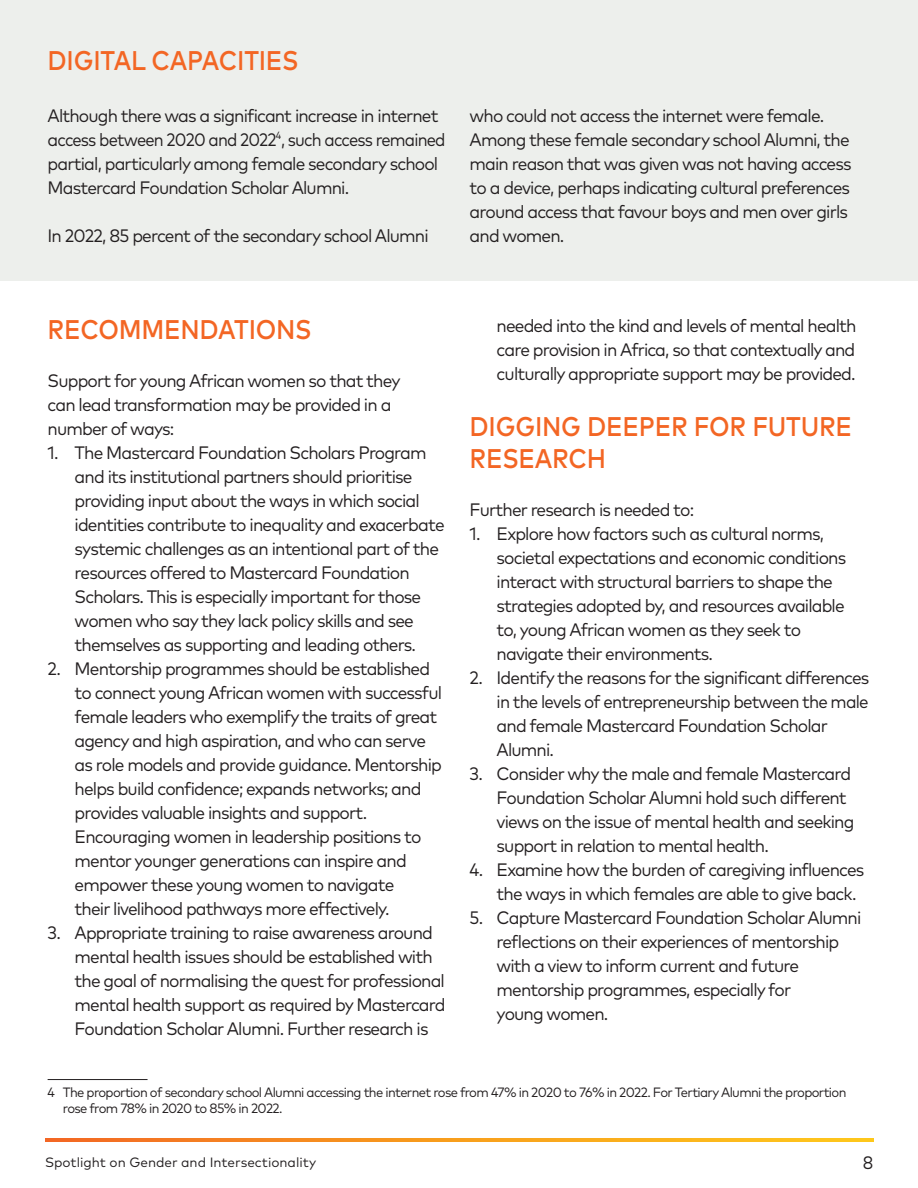
<style>
.page{position:relative;width:918px;height:1188px;background:#fff}
.page>*{position:absolute;margin:0;border:0;box-sizing:border-box;transform-origin:0 0}
.t1{font:500 27px/32.4px "Mark Pro";letter-spacing:-.01em;color:#f36624;scale:.9 1}
.t2{font:18px/24px "Mark Pro";letter-spacing:-.05em;color:#231f20;scale:.96 1}
.t3{font:18px "Mark Pro";letter-spacing:-.05em;color:#231f20;scale:.93 1}
.t4{font:13.5px/16.5px "Mark Pro";letter-spacing:-.05em;color:#231f20;scale:.96 1}
.t5{font:13.5px "Mark Pro";color:#231f20}
</style>
<div class="page">
<div style="left:0;top:0;width:918px;height:280px;background:#edefec"></div>
<hr style="left:48px;top:1079px;width:100px;height:1px;background:#231f20">
<svg style="left:45px;top:1138px;width:828px;height:3px;background:#f89b1e"></svg>
<h1 class="t1" style="left:48px;top:42px;width:280px">DIGITAL CAPACITIES</h1>
<p class="t2" style="left:48px;top:103px;width:416px">Although there was a significant increase in internet access between 2020 and 2022<sup>4</sup>, such access remained partial, particularly among female secondary school Mastercard Foundation Scholar Alumni.</p>
<p class="t2" style="left:48px;top:223px;width:399px">In 2022, 85 percent of the secondary school Alumni</p>
<p class="t2" style="left:470px;top:103px;width:399px">who could not access the internet were female.<br>Among these female secondary school Alumni, the main reason that was given was not having access to a device, perhaps indicating cultural preferences around access that favour boys and men over girls and women.</p>
<h1 class="t1" style="left:48px;top:311px;width:295px">RECOMMENDATIONS</h1>
<p class="t2" style="left:48px;top:367px;width:369px">Support for young African women so that they can lead transformation may be provided in a number of ways:</p>
<p class="t2" style="left:75px;top:439px;width:387px;text-indent:-27px">1. The Mastercard Foundation Scholars Program and its institutional partners should prioritise providing input about the ways in which social identities contribute to inequality and exacerbate systemic challenges as an intentional part of the resources offered to Mastercard Foundation Scholars. This is especially important for those women who say they lack policy skills and see themselves as supporting and leading others.</p>
<p class="t2" style="left:75px;top:655px;width:384px;text-indent:-27px">2. Mentorship programmes should be established to connect young African women with successful female leaders who exemplify the traits of great agency and high aspiration, and who can serve as role models and provide guidance. Mentorship helps build confidence; expands networks; and provides valuable insights and support.<br>Encouraging women in leadership positions to mentor younger generations can inspire and empower these young women to navigate<br>their livelihood pathways more effectively.</p>
<p class="t2" style="left:75px;top:919px;width:388px;text-indent:-27px">3. Appropriate training to raise awareness around mental health issues should be established with the goal of normalising the quest for professional mental health support as required by Mastercard Foundation Scholar Alumni. Further research is</p>
<p class="t2" style="left:497px;top:312px;width:376px;text-align:justify">needed into the kind and levels of mental health care provision in Africa, so that contextually and culturally appropriate support may be provided.</p>
<h1 class="t1" style="left:470px;top:408px;width:426px">DIGGING DEEPER FOR FUTURE<br>RESEARCH</h1>
<p class="t2" style="left:470px;top:497px;width:235px">Further research is needed to:</p>
<p class="t2" style="left:497px;top:521px;width:366px;text-indent:-27px">1. Explore how factors such as cultural norms, societal expectations and economic conditions interact with structural barriers to shape the strategies adopted by, and resources available to, young African women as they seek to navigate their environments.</p>
<p class="t2" style="left:497px;top:665px;width:390px;text-indent:-27px">2. Identify the reasons for the significant differences in the levels of entrepreneurship between the male and female Mastercard Foundation Scholar Alumni.</p>
<p class="t2" style="left:497px;top:761px;width:374px;text-indent:-27px">3. Consider why the male and female Mastercard Foundation Scholar Alumni hold such different views on the issue of mental health and seeking support in relation to mental health.</p>
<p class="t2" style="left:497px;top:857px;width:385px;text-indent:-27px">4. Examine how the burden of caregiving influences the ways in which females are able to give back.</p>
<p class="t2" style="left:497px;top:905px;width:381px;text-indent:-27px">5. Capture Mastercard Foundation Scholar Alumni reflections on their experiences of mentorship with a view to inform current and future mentorship programmes, especially for<br>young women.</p>
<p class="t4" style="left:63px;top:1083px;width:818px;text-indent:-15px">4 The proportion of secondary school Alumni accessing the internet rose from 47% in 2020 to 76% in 2022. For Tertiary Alumni the proportion rose from 78% in 2020 to 85% in 2022.</p>
<p class="t5" style="left:45px;top:1153px;width:273px">Spotlight on Gender and Intersectionality</p>
<p class="t3" style="left:863px;top:1149px;width:13px">8</p>
</div>
